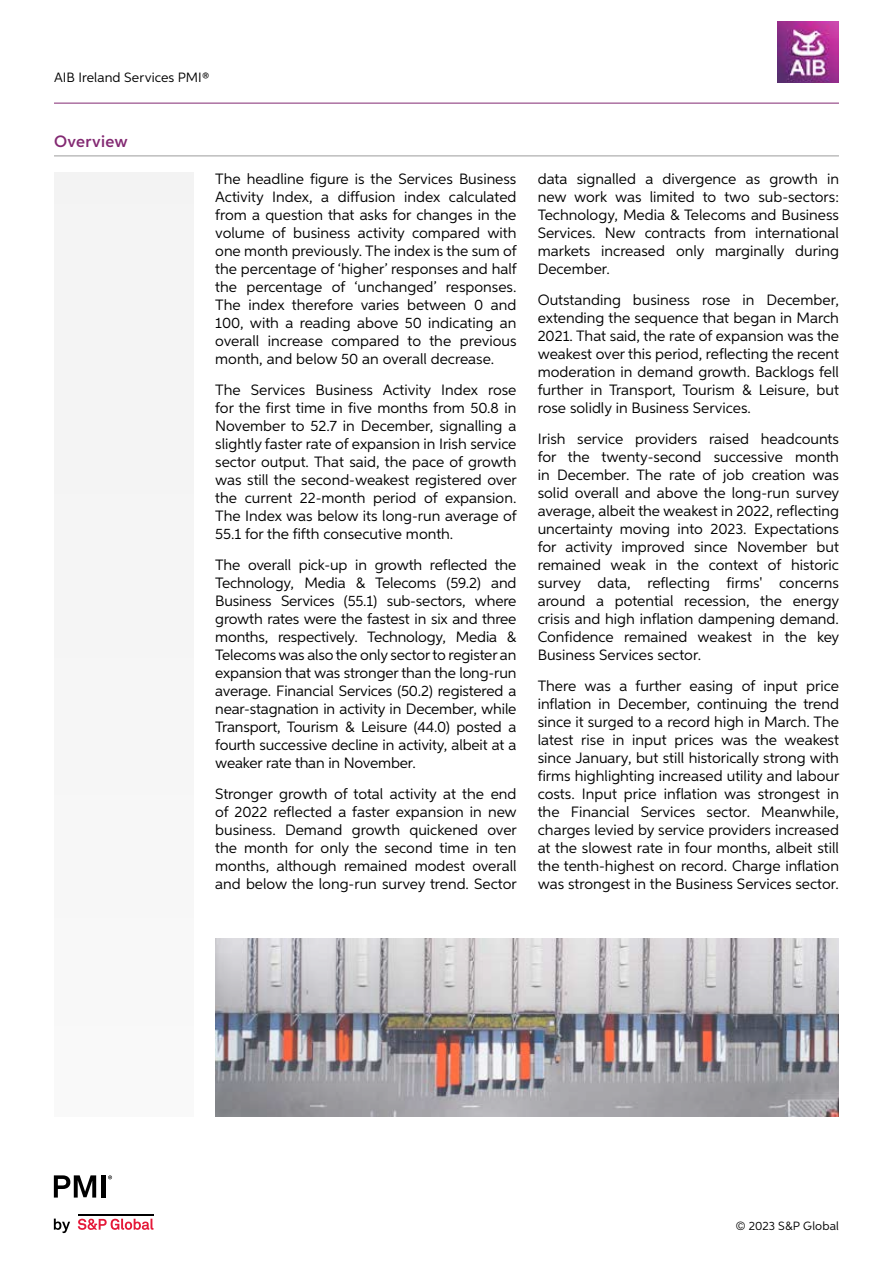
<style>
.page{position:relative;width:893px;height:1263px;background:#fff}
.page>*{position:absolute;margin:0;border:0;box-sizing:border-box;transform-origin:0 0}
.t1{font:600 16.5px "Aspira";letter-spacing:.025em;color:#832972}
.t2{font:15px/18px "Aspira";color:#000;text-align:justify}
.t3{font:13.5px "Aspira";letter-spacing:.005em;color:#000}
.t4{font:12px "Aspira";letter-spacing:.01em;color:#000}
</style>
<div class="page">
<hr style="left:54px;top:103px;width:785px;height:1px;background:#832972">
<img style="left:778px;top:21px;width:61px;height:61px">
<svg style="left:54px;top:1218px;width:16px;height:15px"></svg>
<svg style="left:78px;top:1218px;width:75px;height:12px"></svg>
<hr style="left:78px;top:1213px;width:75px;height:2px;background:#000">
<svg style="left:54px;top:1175px;width:42px;height:22px"></svg>
<div style="left:101px;top:1175px;width:5px;height:22px;background:#000"></div>
<svg style="left:108px;top:1175px;width:4px;height:4px"></svg>
<div style="left:54px;top:173px;width:140px;height:944px;background:#f5f5f5"></div>
<hr style="left:54px;top:156px;width:785px;height:1px;background:#9d9d9c">
<img style="left:215px;top:938px;width:624px;height:179px">
<p class="t3" style="left:54px;top:69px;width:157px">AIB Ireland Services PMI®</p>
<p class="t1" style="left:54px;top:131px;width:75px">Overview</p>
<p class="t2" style="left:215px;top:170px;width:303px">The headline figure is the Services Business Activity Index, a diffusion index calculated from a question that asks for changes in the volume of business activity compared with one month previously. The index is the sum of the percentage of ‘higher’ responses and half the percentage of ‘unchanged’ responses.<br>The index therefore varies between 0 and 100, with a reading above 50 indicating an overall increase compared to the previous month, and below 50 an overall decrease.</p>
<p class="t2" style="left:215px;top:381px;width:303px">The Services Business Activity Index rose for the first time in five months from 50.8 in November to 52.7 in December, signalling a slightly faster rate of expansion in Irish service sector output. That said, the pace of growth was still the second-weakest registered over the current 22-month period of expansion.<br>The Index was below its long-run average of 55.1 for the fifth consecutive month.</p>
<p class="t2" style="left:215px;top:555px;width:303px">The overall pick-up in growth reflected the Technology, Media &amp; Telecoms (59.2) and Business Services (55.1) sub-sectors, where growth rates were the fastest in six and three months, respectively. Technology, Media &amp; Telecoms was also the only sector to register an expansion that was stronger than the long-run average. Financial Services (50.2) registered a near-stagnation in activity in December, while Transport, Tourism &amp; Leisure (44.0) posted a fourth successive decline in activity, albeit at a weaker rate than in November.</p>
<p class="t2" style="left:215px;top:784px;width:303px">Stronger growth of total activity at the end of 2022 reflected a faster expansion in new business. Demand growth quickened over the month for only the second time in ten months, although remained modest overall and below the long-run survey trend. Sector</p>
<p class="t2" style="left:538px;top:170px;width:303px">data signalled a divergence as growth in new work was limited to two sub-sectors:<br>Technology, Media &amp; Telecoms and Business Services. New contracts from international markets increased only marginally during December.</p>
<p class="t2" style="left:538px;top:291px;width:303px">Outstanding business rose in December, extending the sequence that began in March 2021. That said, the rate of expansion was the weakest over this period, reflecting the recent moderation in demand growth. Backlogs fell further in Transport, Tourism &amp; Leisure, but rose solidly in Business Services.</p>
<p class="t2" style="left:538px;top:429px;width:303px">Irish service providers raised headcounts for the twenty-second successive month in December. The rate of job creation was solid overall and above the long-run survey average, albeit the weakest in 2022, reflecting uncertainty moving into 2023. Expectations for activity improved since November but remained weak in the context of historic survey data, reflecting firms' concerns around a potential recession, the energy crisis and high inflation dampening demand.<br>Confidence remained weakest in the key Business Services sector.</p>
<p class="t2" style="left:538px;top:676px;width:303px">There was a further easing of input price inflation in December, continuing the trend since it surged to a record high in March. The latest rise in input prices was the weakest since January, but still historically strong with firms highlighting increased utility and labour costs. Input price inflation was strongest in the Financial Services sector. Meanwhile, charges levied by service providers increased at the slowest rate in four months, albeit still the tenth-highest on record. Charge inflation was strongest in the Business Services sector.</p>
<p class="t4" style="left:736px;top:1218px;width:105px">© 2023 S&amp;P Global</p>
</div>
